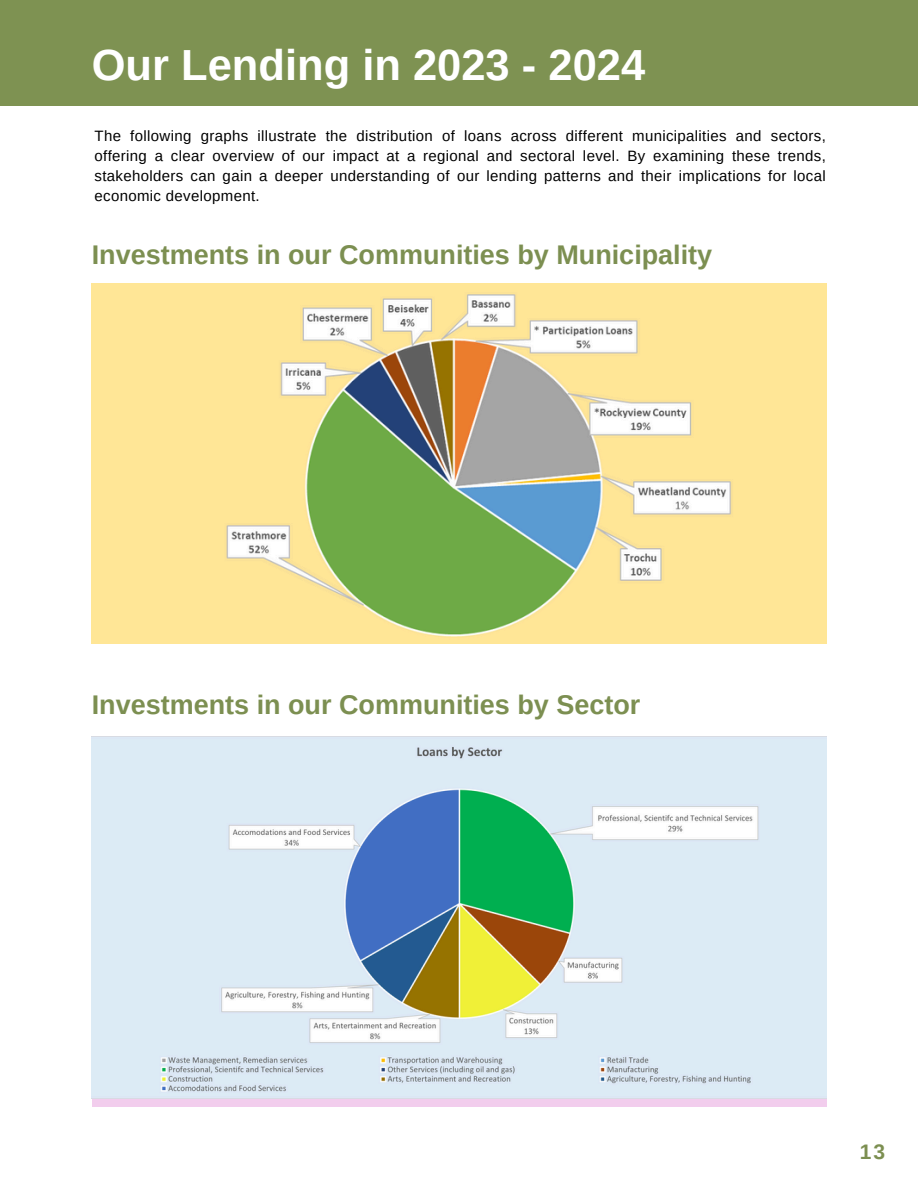
<style>
.page{position:relative;width:918px;height:1188px;background:#fff}
.page>*{position:absolute;margin:0;border:0;box-sizing:border-box;transform-origin:0 0}
.t1{font:700 43.5px "Arimo";color:#fff}
.t2{font:700 27px "Arimo";color:#7c8f51}
.t3{font:700 21px "Arimo";color:#7c8f51}
.t4{font:15px/20.2px "Arimo";letter-spacing:.025em;color:#000;text-align:justify}
</style>
<div class="page">
<div style="left:0;top:0;width:918px;height:106px;background:#7e9252"></div>
<div style="left:92px;top:736px;width:734px;height:371px;background:#f2cded"></div>
<img style="left:92px;top:736px;width:734px;height:363px">
<img style="left:92px;top:283px;width:734px;height:360px">
<h2 class="t1" style="left:92px;top:41px;width:555px">Our Lending in 2023 - 2024</h2>
<p class="t4" style="left:94px;top:125px;width:733px">The following graphs illustrate the distribution of loans across different municipalities and sectors, offering a clear overview of our impact at a regional and sectoral level. By examining these trends, stakeholders can gain a deeper understanding of our lending patterns and their implications for local economic development.</p>
<h2 class="t2" style="left:92px;top:239px;width:622px">Investments in our Communities by Municipality</h2>
<p class="t2" style="left:92px;top:690px;width:550px">Investments in our Communities by Sector</p>
<p class="t3" style="left:860px;top:1140px;width:27px">13</p>
</div>
